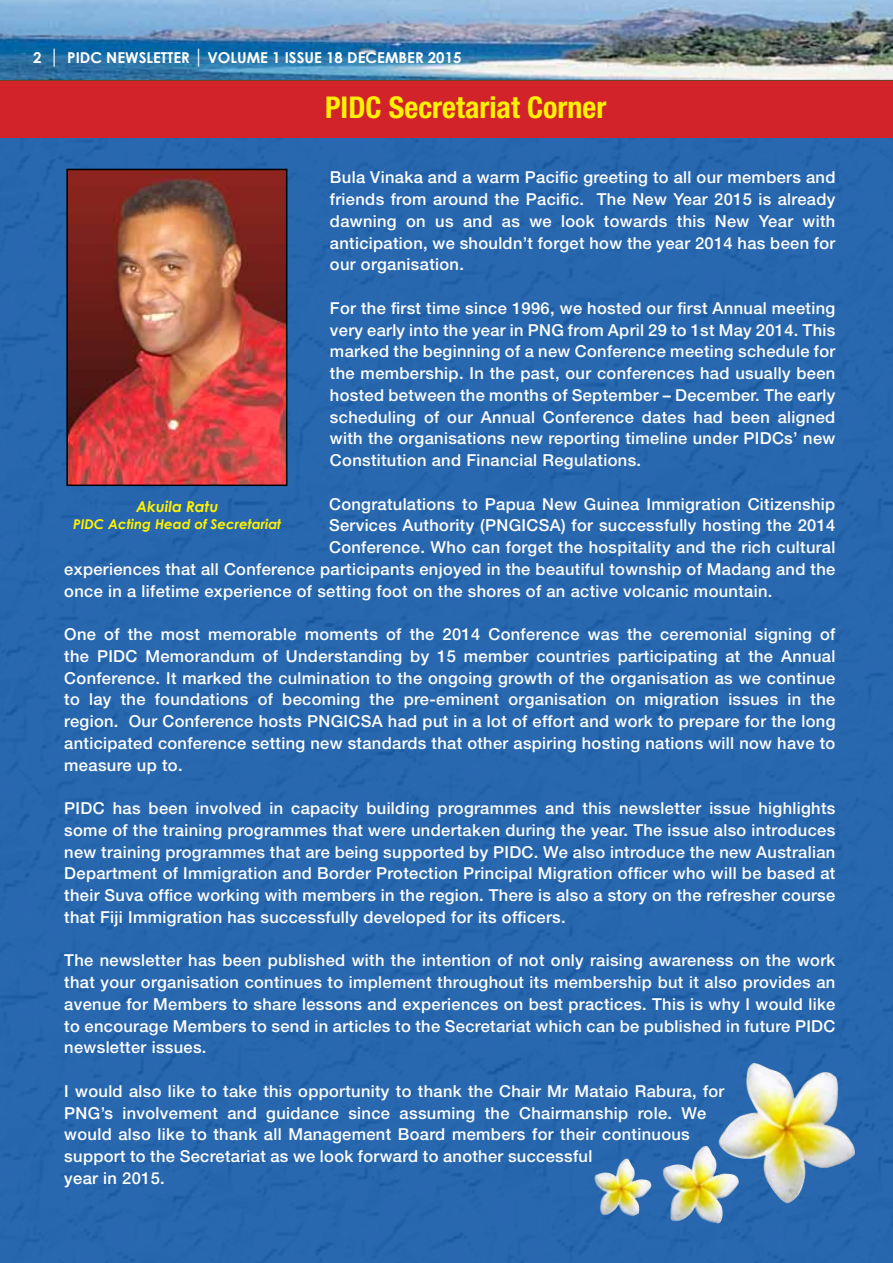
<style>
.page{position:relative;width:893px;height:1263px;background:#fff}
.page>*{position:absolute;margin:0;border:0;box-sizing:border-box;transform-origin:0 0}
.t1{font:700 condensed 30px "Helvetica Neue";color:#fff200}
.t2{font:500 16.5px/21.8px "Helvetica Neue";letter-spacing:.02em;color:#fff;text-align:justify}
.t3{font:700 15px "Century Gothic";color:#fff}
.t4{font:italic 700 15px "Century Gothic";color:#fff200}
.t5{font:italic 700 13.5px "Century Gothic";color:#fff200}
.s1{font-size:19.5px}
</style>
<div class="page">
<img style="left:0;top:0;width:893px;height:80px">
<hr style="left:0;top:80px;width:893px;height:4px;background:#664528">
<div style="left:0;top:81px;width:893px;height:1182px;background:#2868af"></div>
<div style="left:0;top:81px;width:893px;height:56px;background:#d2232a"></div>
<img style="left:69px;top:172px;width:215px;height:311px">
<div style="left:66px;top:169px;width:221px;height:317px;border:2px solid #000"></div>
<img style="left:718px;top:1063px;width:138px;height:140px">
<img style="left:662px;top:1146px;width:77px;height:77px">
<img style="left:594px;top:1158px;width:57px;height:58px">
<p class="t3" style="left:33px;top:46px;width:430px">2 <span class="s1">|</span> PIDC NEWSLETTER <span class="s1">|</span> VOLUME 1 ISSUE 18 DECEMBER 2015</p>
<h1 class="t1" style="left:325px;top:89px;width:283px">PIDC Secretariat Corner</h1>
<p class="t2" style="left:330px;top:166px;width:507px">Bula Vinaka and a warm Pacific greeting to all our members and friends from around the Pacific. The New Year 2015 is already dawning on us and as we look towards this New Year with anticipation, we shouldn’t forget how the year 2014 has been for our organisation.</p>
<p class="t2" style="left:330px;top:297px;width:507px">For the first time since 1996, we hosted our first Annual meeting very early into the year in PNG from April 29 to 1st May 2014. This marked the beginning of a new Conference meeting schedule for the membership. In the past, our conferences had usually been hosted between the months of September – December. The early scheduling of our Annual Conference dates had been aligned with the organisations new reporting timeline under PIDCs’ new Constitution and Financial Regulations.</p>
<p class="t2" style="left:329px;top:493px;width:508px">Congratulations to Papua New Guinea Immigration Citizenship</p>
<p class="t2" style="left:329px;top:514px;width:508px">Services Authority (PNGICSA) for successfully hosting the 2014</p>
<p class="t2" style="left:329px;top:536px;width:508px">Conference. Who can forget the hospitality and the rich cultural</p>
<p class="t2" style="left:64px;top:558px;width:773px">experiences that all Conference participants enjoyed in the beautiful township of Madang and the</p>
<p class="t2" style="left:64px;top:580px;width:710px">once in a lifetime experience of setting foot on the shores of an active volcanic mountain.</p>
<p class="t2" style="left:64px;top:623px;width:773px">One of the most memorable moments of the 2014 Conference was the ceremonial signing of the PIDC Memorandum of Understanding by 15 member countries participating at the Annual Conference. It marked the culmination to the ongoing growth of the organisation as we continue to lay the foundations of becoming the pre-eminent organisation on migration issues in the region. Our Conference hosts PNGICSA had put in a lot of effort and work to prepare for the long anticipated conference setting new standards that other aspiring hosting nations will now have to measure up to.</p>
<p class="t2" style="left:64px;top:797px;width:773px">PIDC has been involved in capacity building programmes and this newsletter issue highlights some of the training programmes that were undertaken during the year. The issue also introduces new training programmes that are being supported by PIDC. We also introduce the new Australian Department of Immigration and Border Protection Principal Migration officer who will be based at their Suva office working with members in the region. There is also a story on the refresher course that Fiji Immigration has successfully developed for its officers.</p>
<p class="t2" style="left:64px;top:949px;width:773px">The newsletter has been published with the intention of not only raising awareness on the work that your organisation continues to implement throughout its membership but it also provides an avenue for Members to share lessons and experiences on best practices. This is why I would like to encourage Members to send in articles to the Secretariat which can be published in future PIDC newsletter issues.</p>
<p class="t2" style="left:64px;top:1080px;width:662px;text-align:left">I would also like to take this opportunity to thank the Chair Mr Mataio Rabura, for PNG’s involvement and guidance since assuming the Chairmanship role. We would also like to thank all Management Board members for their continuous support to the Secretariat as we look forward to another successful<br>year in 2015.</p>
<p class="t4" style="left:136px;top:496px;width:84px">Akuila Ratu</p>
<p class="t5" style="left:73px;top:513px;width:210px">PIDC Acting Head of Secretariat</p>
</div>
